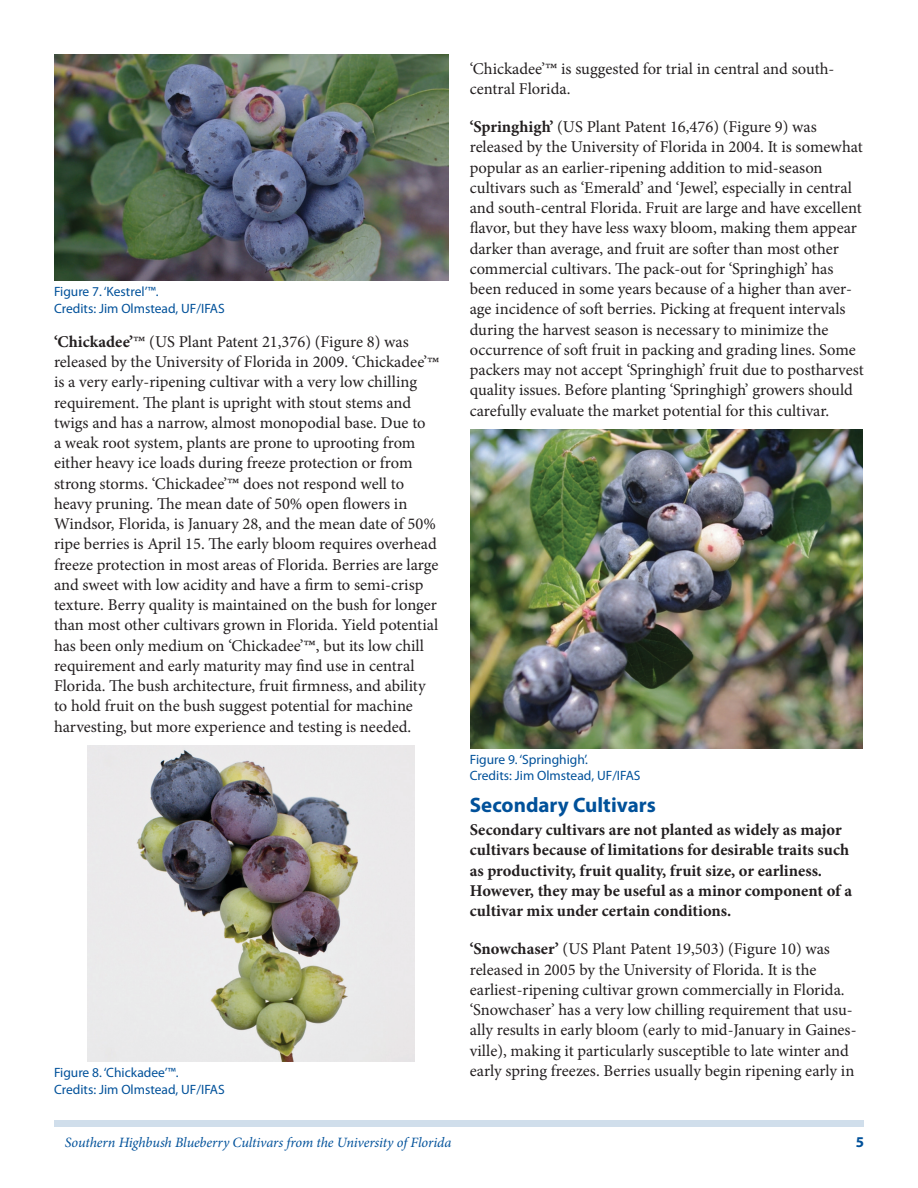
<style>
.page{position:relative;width:918px;height:1188px;background:#fff}
.page>*{position:absolute;margin:0;border:0;box-sizing:border-box;transform-origin:0 0}
.SectionHeading1{font:700 21px "Myriad Pro";color:#01519a}
.Paragraph{font:16.5px/20.2px "Minion Pro";color:#231f20}
.Paragraph-2{font:700 16.5px/20.2px "Minion Pro";color:#231f20}
.t1{font:700 15px "Myriad Pro";color:#01519a}
.RunningTitleItalics{font:italic 14.25px "Minion Pro";letter-spacing:-.01em;color:#01519a}
.FigureCaption{font:13.5px "Myriad Pro";color:#01519a}
.s1{font-weight:700}
.s2{font-size:27px}
</style>
<div class="page">
<div style="left:54px;top:1120px;width:810px;height:7px;background:#d0deeb"></div>
<img style="left:54px;top:54px;width:394px;height:226px">
<img style="left:88px;top:745px;width:326px;height:317px">
<img style="left:471px;top:429px;width:392px;height:319px">
<p class="FigureCaption" style="left:54px;top:284px;width:106px">Figure 7. ‘Kestrel’™.</p>
<p class="FigureCaption" style="left:54px;top:300px;width:172px">Credits: Jim Olmstead, UF/IFAS</p>
<p class="Paragraph" style="left:54px;top:332px;width:387px"><span class="s1">‘Chickadee’</span><span class="s2">™</span> (US Plant Patent 21,376) (Figure 8) was released by the University of Florida in 2009. ‘Chickadee’<span class="s2">™ </span>is a very early-ripening cultivar with a very low chilling requirement. The plant is upright with stout stems and twigs and has a narrow, almost monopodial base. Due to<br>a weak root system, plants are prone to uprooting from either heavy ice loads during freeze protection or from strong storms. ‘Chickadee’<span class="s2">™</span> does not respond well to heavy pruning. The mean date of 50% open flowers in Windsor, Florida, is January 28, and the mean date of 50% ripe berries is April 15. The early bloom requires overhead freeze protection in most areas of Florida. Berries are large and sweet with low acidity and have a firm to semi-crisp texture. Berry quality is maintained on the bush for longer than most other cultivars grown in Florida. Yield potential has been only medium on ‘Chickadee’<span class="s2">™</span>, but its low chill requirement and early maturity may find use in central Florida. The bush architecture, fruit firmness, and ability to hold fruit on the bush suggest potential for machine harvesting, but more experience and testing is needed.</p>
<p class="FigureCaption" style="left:54px;top:1064px;width:126px">Figure 8. ‘Chickadee’™.</p>
<p class="FigureCaption" style="left:54px;top:1081px;width:172px">Credits: Jim Olmstead, UF/IFAS</p>
<p class="Paragraph" style="left:470px;top:58px;width:366px">‘Chickadee’<span class="s2">™</span> is suggested for trial in central and south&shy;central Florida.</p>
<p class="Paragraph" style="left:470px;top:117px;width:396px"><span class="s1">‘Springhigh’</span> (US Plant Patent 16,476) (Figure 9) was released by the University of Florida in 2004. It is somewhat popular as an earlier-ripening addition to mid-season cultivars such as ‘Emerald’ and ‘Jewel’, especially in central and south-central Florida. Fruit are large and have excellent flavor, but they have less waxy bloom, making them appear darker than average, and fruit are softer than most other commercial cultivars. The pack-out for ‘Springhigh’ has been reduced in some years because of a higher than aver&shy;age incidence of soft berries. Picking at frequent intervals during the harvest season is necessary to minimize the occurrence of soft fruit in packing and grading lines. Some packers may not accept ‘Springhigh’ fruit due to postharvest quality issues. Before planting ‘Springhigh’ growers should carefully evaluate the market potential for this cultivar.</p>
<p class="FigureCaption" style="left:470px;top:751px;width:120px">Figure 9. ‘Springhigh’.</p>
<p class="FigureCaption" style="left:470px;top:767px;width:172px">Credits: Jim Olmstead, UF/IFAS</p>
<p class="SectionHeading1" style="left:470px;top:791px;width:188px">Secondary Cultivars</p>
<p class="Paragraph-2" style="left:470px;top:820px;width:384px">Secondary cultivars are not planted as widely as major cultivars because of limitations for desirable traits such as productivity, fruit quality, fruit size, or earliness.<br>However, they may be useful as a minor component of a cultivar mix under certain conditions.</p>
<p class="Paragraph" style="left:470px;top:939px;width:388px"><span class="s1">‘Snowchaser’</span> (US Plant Patent 19,503) (Figure 10) was released in 2005 by the University of Florida. It is the earliest-ripening cultivar grown commercially in Florida. ‘Snowchaser’ has a very low chilling requirement that usu&shy;ally results in early bloom (early to mid-January in Gaines&shy;ville), making it particularly susceptible to late winter and early spring freezes. Berries usually begin ripening early in</p>
<p class="RunningTitleItalics" style="left:65px;top:1133px;width:388px">Southern Highbush Blueberry Cultivars from the University of Florida</p>
<p class="t1" style="left:856px;top:1133px;width:10px">5</p>
</div>
